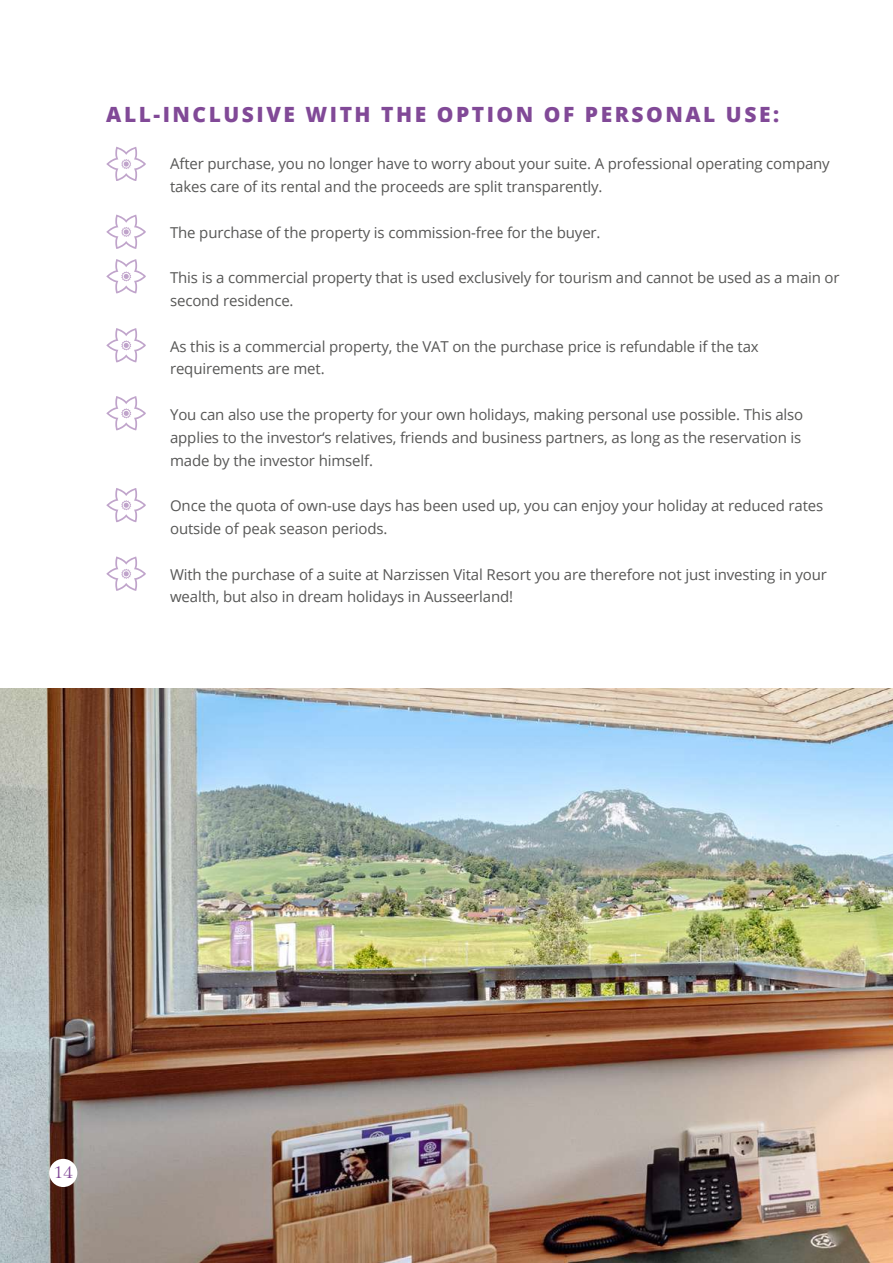
<style>
.page{position:relative;width:893px;height:1263px;background:#fff}
.page>*{position:absolute;margin:0;border:0;box-sizing:border-box;transform-origin:0 0}
.t1{font:800 21px "Open Sans";letter-spacing:.12em;color:#814997}
.t2{font:18px "Gilda Display";color:#814997}
.t3{font:15px/22.8px "Open Sans";letter-spacing:-.01em;color:#575756}
</style>
<div class="page">
<img style="left:0;top:689px;width:893px;height:574px">
<svg style="left:106px;top:147px;width:40px;height:34px"></svg>
<svg style="left:106px;top:215px;width:40px;height:34px"></svg>
<svg style="left:106px;top:259px;width:40px;height:34px"></svg>
<svg style="left:106px;top:396px;width:40px;height:34px"></svg>
<svg style="left:106px;top:328px;width:40px;height:34px"></svg>
<svg style="left:106px;top:488px;width:40px;height:34px"></svg>
<svg style="left:106px;top:556px;width:40px;height:35px"></svg>
<div style="left:49px;top:1159px;width:28px;height:28px;background:#fff;border-radius:50%"></div>
<h1 class="t1" style="left:106px;top:99px;width:674px">ALL-INCLUSIVE WITH THE OPTION OF PERSONAL USE:</h1>
<p class="t3" style="left:170px;top:152px;width:661px">After purchase, you no longer have to worry about your suite. A professional operating company takes care of its rental and the proceeds are split transparently.</p>
<p class="t3" style="left:170px;top:220px;width:432px">The purchase of the property is commission-free for the buyer.</p>
<p class="t3" style="left:170px;top:266px;width:671px">This is a commercial property that is used exclusively for tourism and cannot be used as a main or second residence.</p>
<p class="t3" style="left:170px;top:334px;width:590px">As this is a commercial property, the VAT on the purchase price is refundable if the tax requirements are met.</p>
<p class="t3" style="left:170px;top:403px;width:635px">You can also use the property for your own holidays, making personal use possible. This also applies to the investor‘s relatives, friends and business partners, as long as the reservation is made by the investor himself.</p>
<p class="t3" style="left:170px;top:494px;width:655px">Once the quota of own-use days has been used up, you can enjoy your holiday at reduced rates outside of peak season periods.</p>
<p class="t3" style="left:170px;top:562px;width:658px">With the purchase of a suite at Narzissen Vital Resort you are therefore not just investing in your wealth, but also in dream holidays in Ausseerland!</p>
<p class="t2" style="left:53px;top:1160px;width:21px">14</p>
</div>
